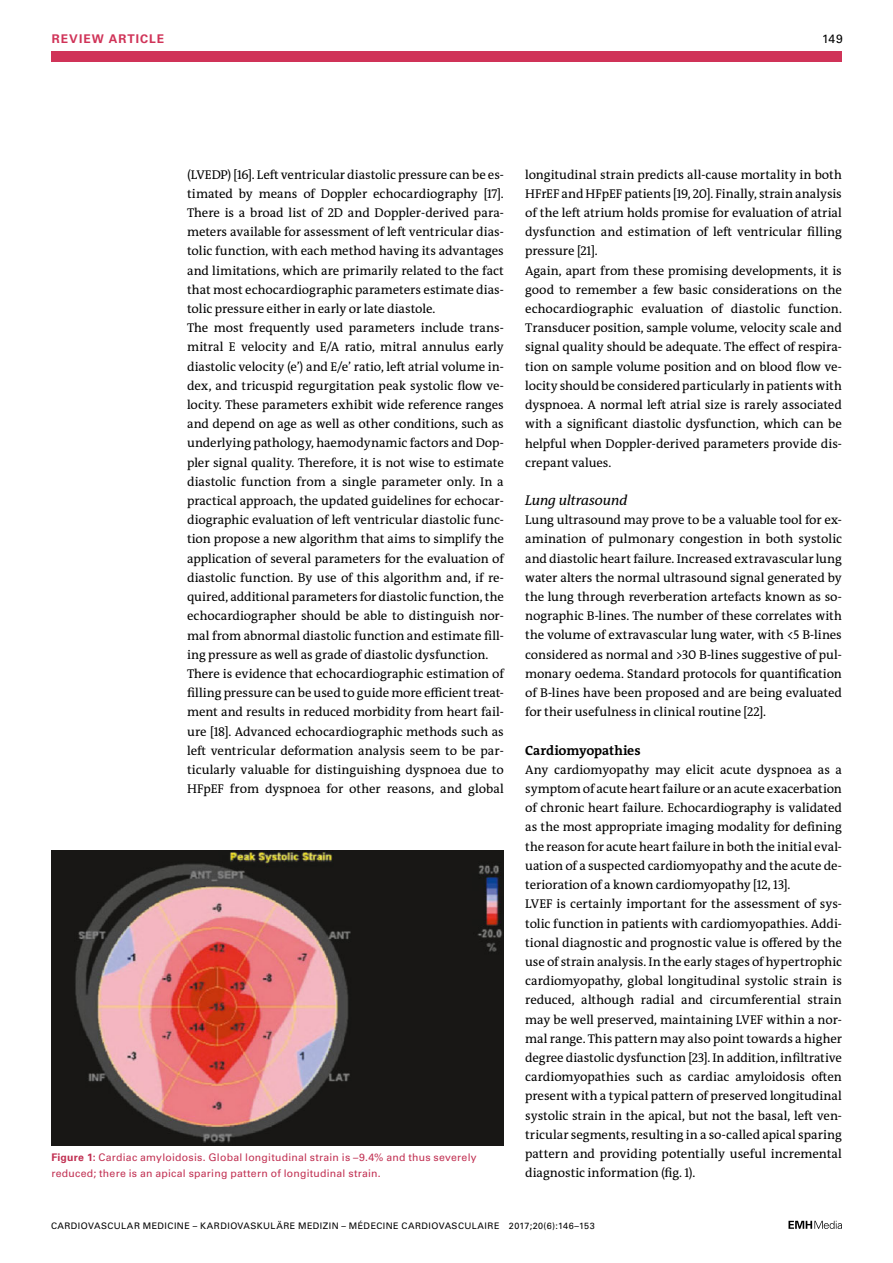
<style>
.page{position:relative;width:893px;height:1263px;background:#fff}
.page>*{position:absolute;margin:0;border:0;box-sizing:border-box;transform-origin:0 0}
.t1{font:italic 14.25px "The Antiqua B W5 Plain";letter-spacing:-.015em;color:#000}
.t2{font:700 13.5px "The Antiqua B W7";letter-spacing:-.01em;color:#000}
.t3{font:12.75px/19.2px "The Antiqua B W5 Plain";letter-spacing:-.005em;color:#000}
.t4{font:700 12px "Univers LT Std";color:#d03358}
.t5{font:12px "Univers LT Std";color:#000}
.t6{font:10.5px/15.8px "Univers LT Std";letter-spacing:.02em;color:#c13052}
.t7{font:9px "Univers LT Std";letter-spacing:.05em;color:#000}
.s1{font-weight:700}
</style>
<div class="page">
<div style="left:51px;top:51px;width:791px;height:11px;background:#d03358"></div>
<svg style="left:788px;top:1221px;width:54px;height:8px"></svg>
<img style="left:51px;top:850px;width:452px;height:295px">
<p class="t4" style="left:52px;top:31px;width:19px">REVIEW</p>
<p class="t4" style="left:109px;top:31px;width:9px">ARTICLE</p>
<p class="t5" style="left:822px;top:31px;width:22px">149</p>
<p class="t3" style="left:187px;top:165px;width:318px">(LVEDP) [16]. Left ventricular diastolic pressure can be es&shy;timated by means of Doppler echocardiography [17].<br>There is a broad list of 2D and Doppler-derived para&shy;meters available for assessment of left ventricular dias&shy;tolic function, with each method having its advantages and limitations, which are primarily related to the fact that most echocardiographic parameters estimate dias&shy;tolic pressure either in early or late diastole.<br>The most frequently used parameters include trans&shy;mitral E velocity and E/A ratio, mitral annulus early diastolic velocity (e’) and E/e’ ratio, left atrial volume in&shy;dex, and tricuspid regurgitation peak systolic flow ve&shy;locity. These parameters exhibit wide reference ranges and depend on age as well as other conditions, such as underlying pathology, haemodynamic factors and Dop&shy;pler signal quality. Therefore, it is not wise to estimate diastolic function from a single parameter only. In a practical approach, the updated guidelines for echocar&shy;diographic evaluation of left ventricular diastolic func&shy;tion propose a new algorithm that aims to simplify the application of several parameters for the evaluation of diastolic function. By use of this algorithm and, if re&shy;quired, additional parameters for diastolic function, the echocardiographer should be able to distinguish nor&shy;mal from abnormal diastolic function and estimate fill&shy;ing pressure as well as grade of diastolic dysfunction.<br>There is evidence that echocardiographic estimation of filling pressure can be used to guide more efficient treat&shy;ment and results in reduced morbidity from heart fail&shy;ure [18]. Advanced echocardiographic methods such as left ventricular deformation analysis seem to be par&shy;ticularly valuable for distinguishing dyspnoea due to HFpEF from dyspnoea for other reasons, and global</p>
<p class="t3" style="left:525px;top:165px;width:318px">longitudinal strain predicts all-cause mortality in both HFrEF and HFpEF patients [19, 20]. Finally, strain analysis of the left atrium holds promise for evaluation of atrial dysfunction and estimation of left ventricular filling pressure [21].<br>Again, apart from these promising developments, it is good to remember a few basic considerations on the echocardiographic evaluation of diastolic function.<br>Transducer position, sample volume, velocity scale and signal quality should be adequate. The effect of respira&shy;tion on sample volume position and on blood flow ve&shy;locity should be considered particularly in patients with dyspnoea. A normal left atrial size is rarely associated with a significant diastolic dysfunction, which can be helpful when Doppler-derived parameters provide dis&shy;crepant values.</p>
<p class="t1" style="left:525px;top:491px;width:104px">Lung ultrasound</p>
<p class="t3" style="left:525px;top:510px;width:318px;text-align:justify">Lung ultrasound may prove to be a valuable tool for ex&shy;amination of pulmonary congestion in both systolic and diastolic heart failure. Increased extravascular lung water alters the normal ultrasound signal generated by the lung through reverberation artefacts known as so&shy;nographic B-lines. The number of these correlates with the volume of extravascular lung water, with &lt;5 B-lines considered as normal and &gt;30 B-lines suggestive of pul&shy;monary oedema. Standard protocols for quantification of B-lines have been proposed and are being evaluated for their usefulness in clinical routine [22].</p>
<p class="t2" style="left:525px;top:741px;width:117px">Cardiomyopathies</p>
<p class="t3" style="left:525px;top:760px;width:318px">Any cardiomyopathy may elicit acute dyspnoea as a symptom of acute heart failure or an acute exacerbation of chronic heart failure. Echocardiography is validated as the most appropriate imaging modality for defining the reason for acute heart failure in both the initial eval&shy;uation of a suspected cardiomyopathy and the acute de&shy;terioration of a known cardiomyopathy [12, 13].<br>LVEF is certainly important for the assessment of sys&shy;tolic function in patients with cardiomyopathies. Addi&shy;tional diagnostic and prognostic value is offered by the use of strain analysis. In the early stages of hypertrophic cardiomyopathy, global longitudinal systolic strain is reduced, although radial and circumferential strain may be well preserved, maintaining LVEF within a nor&shy;mal range. This pattern may also point towards a higher degree diastolic dysfunction [23]. In addition, infiltrative cardiomyopathies such as cardiac amyloidosis often present with a typical pattern of preserved longitudinal systolic strain in the apical, but not the basal, left ven&shy;tricular segments, resulting in a so-called apical sparing pattern and providing potentially useful incremental diagnostic information (fig. 1).</p>
<p class="t6" style="left:51px;top:1150px;width:427px"><span class="s1">FIGURE 1:</span> Cardiac amyloidosis. Global longitudinal strain is –9.4% and thus severely reduced; there is an apical sparing pattern of longitudinal strain.</p>
<p class="t7" style="left:51px;top:1220px;width:545px">CARDIOVASCULAR MEDICINE – KARDIOVASKULÄRE MEDIZIN – MÉDECINE CARDIOVASCULAIRE 2017;20(6):146–153</p>
</div>
